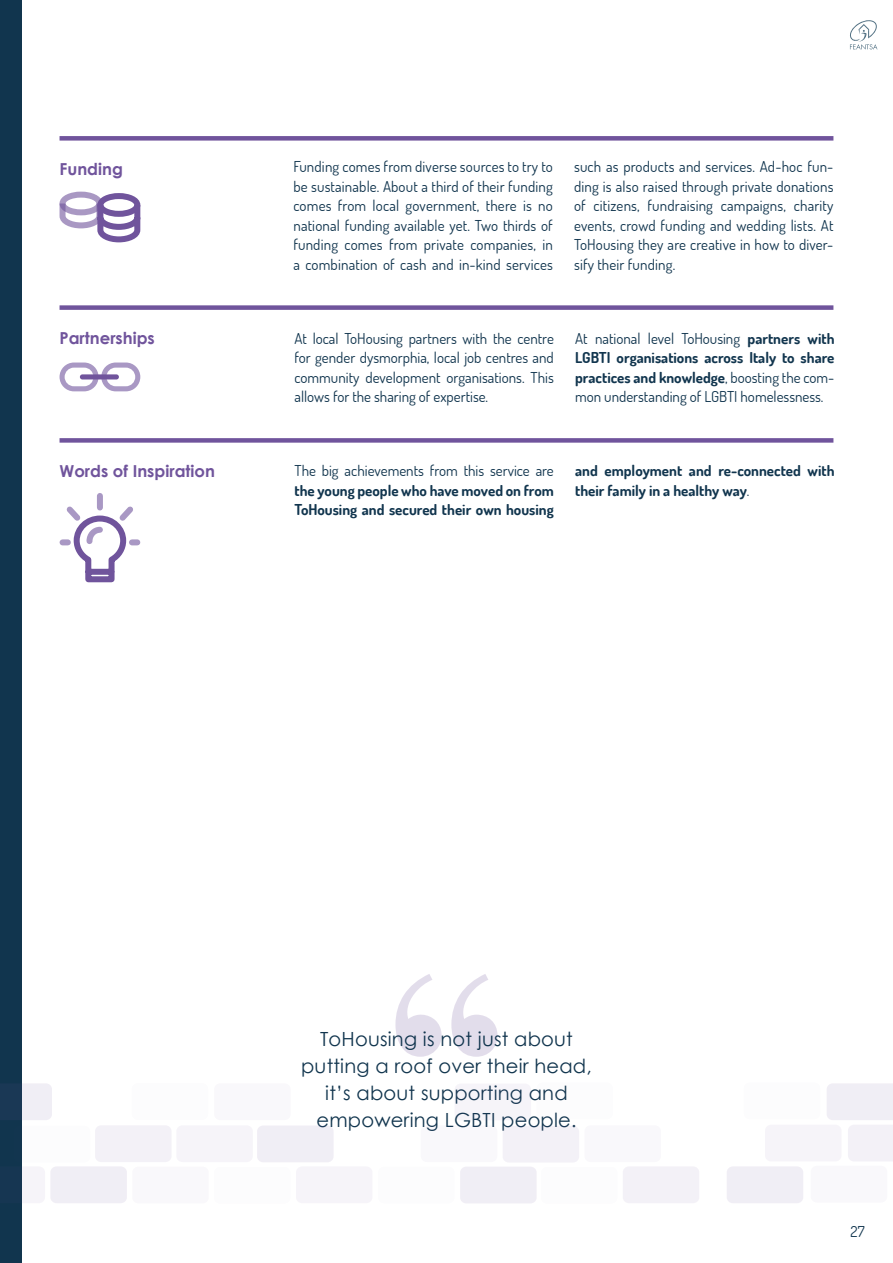
<style>
.page{position:relative;width:893px;height:1263px;background:#fff}
.page>*{position:absolute;margin:0;border:0;box-sizing:border-box;transform-origin:0 0}
.t1{font:19.5px/27px "Century Gothic";letter-spacing:.01em;color:#11354e;text-align:center}
.t2{font:700 16.5px "Century Gothic";color:#70549c}
.t3{font:15px/19.5px "Dosis";color:#11354e;text-align:justify}
.t4{font:700 15px/19.5px "Dosis";color:#11354e}
.s1{font-weight:700}
.s2{font-weight:400}
</style>
<div class="page">
<svg style="left:850px;top:20px;width:27px;height:30px"></svg>
<div style="left:0;top:0;width:21px;height:1263px;background:#11354e"></div>
<div style="left:60px;top:136px;width:773px;height:5px;background:#70549c"></div>
<div style="left:60px;top:192px;width:42px;height:23px;border:6px solid #70549c;border-radius:50%"></div>
<svg style="left:59px;top:197px;width:82px;height:46px"></svg>
<div style="left:97px;top:193px;width:43px;height:24px;border:6px solid #70549c;border-radius:50%"></div>
<div style="left:60px;top:305px;width:773px;height:5px;background:#70549c"></div>
<svg style="left:60px;top:362px;width:80px;height:29px"></svg>
<div style="left:80px;top:374px;width:39px;height:5px;background:#70549c;border-radius:3px"></div>
<div style="left:60px;top:438px;width:773px;height:5px;background:#70549c"></div>
<svg style="left:59px;top:493px;width:82px;height:90px"></svg>
<svg style="left:395px;top:974px;width:102px;height:83px"></svg>
<div style="left:50px;top:1166px;width:77px;height:37px;background:#f0eef5;border-radius:6px"></div>
<svg style="left:21px;top:1083px;width:31px;height:37px"></svg>
<div style="left:257px;top:1125px;width:77px;height:37px;background:#f0eef5;border-radius:6px"></div>
<div style="left:460px;top:1166px;width:77px;height:37px;background:#f0eef5;border-radius:6px"></div>
<div style="left:727px;top:1166px;width:76px;height:37px;background:#f0eef5;border-radius:6px"></div>
<svg style="left:14px;top:1126px;width:76px;height:36px"></svg>
<div style="left:132px;top:1166px;width:77px;height:37px;background:#f9f8fb;border-radius:6px"></div>
<div style="left:214px;top:1083px;width:77px;height:37px;background:#f9f8fb;border-radius:6px"></div>
<div style="left:421px;top:1125px;width:76px;height:37px;background:#f9f8fb;border-radius:6px"></div>
<div style="left:584px;top:1125px;width:77px;height:37px;background:#f9f8fb;border-radius:6px"></div>
<div style="left:811px;top:1166px;width:76px;height:36px;background:#f9f8fb;border-radius:6px"></div>
<div style="left:95px;top:1125px;width:77px;height:37px;background:#f3f1f7;border-radius:6px"></div>
<div style="left:623px;top:1166px;width:76px;height:37px;background:#f3f1f7;border-radius:6px"></div>
<div style="left:503px;top:1126px;width:76px;height:36px;background:#f3f1f7;border-radius:6px"></div>
<svg style="left:827px;top:1083px;width:66px;height:78px"></svg>
<div style="left:296px;top:1166px;width:76px;height:37px;background:#f6f4f9;border-radius:6px"></div>
<div style="left:176px;top:1125px;width:77px;height:37px;background:#f6f4f9;border-radius:6px"></div>
<div style="left:455px;top:1083px;width:76px;height:37px;background:#f6f4f9;border-radius:6px"></div>
<div style="left:765px;top:1125px;width:76px;height:36px;background:#f6f4f9;border-radius:6px"></div>
<svg style="left:21px;top:1166px;width:24px;height:37px"></svg>
<p class="t2" style="left:60px;top:156px;width:65px">Funding</p>
<p class="t3" style="left:293px;top:157px;width:261px">Funding comes from diverse sources to try to be sustainable. About a third of their funding comes from local government, there is no national funding available yet. Two thirds of funding comes from private companies, in a combination of cash and in-kind services</p>
<p class="t3" style="left:574px;top:157px;width:261px">such as products and services. Ad-hoc fun&shy;ding is also raised through private donations of citizens, fundraising campaigns, charity events, crowd funding and wedding lists. At ToHousing they are creative in how to diver&shy;sify their funding.</p>
<p class="t2" style="left:60px;top:325px;width:97px">Partnerships</p>
<p class="t3" style="left:294px;top:328px;width:261px">At local ToHousing partners with the centre for gender dysmorphia, local job centres and community development organisations. This allows for the sharing of expertise.</p>
<p class="t3" style="left:575px;top:328px;width:261px">At national level ToHousing <span class="s1">partners with LGBTI organisations across Italy to share practices and knowledge</span>, boosting the com&shy;mon understanding of LGBTI homelessness.</p>
<p class="t2" style="left:60px;top:458px;width:157px">Words of Inspiration</p>
<p class="t3" style="left:294px;top:461px;width:261px">The big achievements from this service are</p>
<p class="t4" style="left:294px;top:480px;width:261px">the young people who have moved on from<br>ToHousing and secured their own housing</p>
<p class="t4" style="left:575px;top:461px;width:261px">and employment and re-connected with their family in a healthy way<span class="s2">.</span></p>
<h1 class="t1" style="left:301px;top:1025px;width:292px">ToHousing is not just about putting a roof over their head, it’s about supporting and empowering LGBTI people.</h1>
<p class="t3" style="left:850px;top:1221px;width:16px">27</p>
</div>
